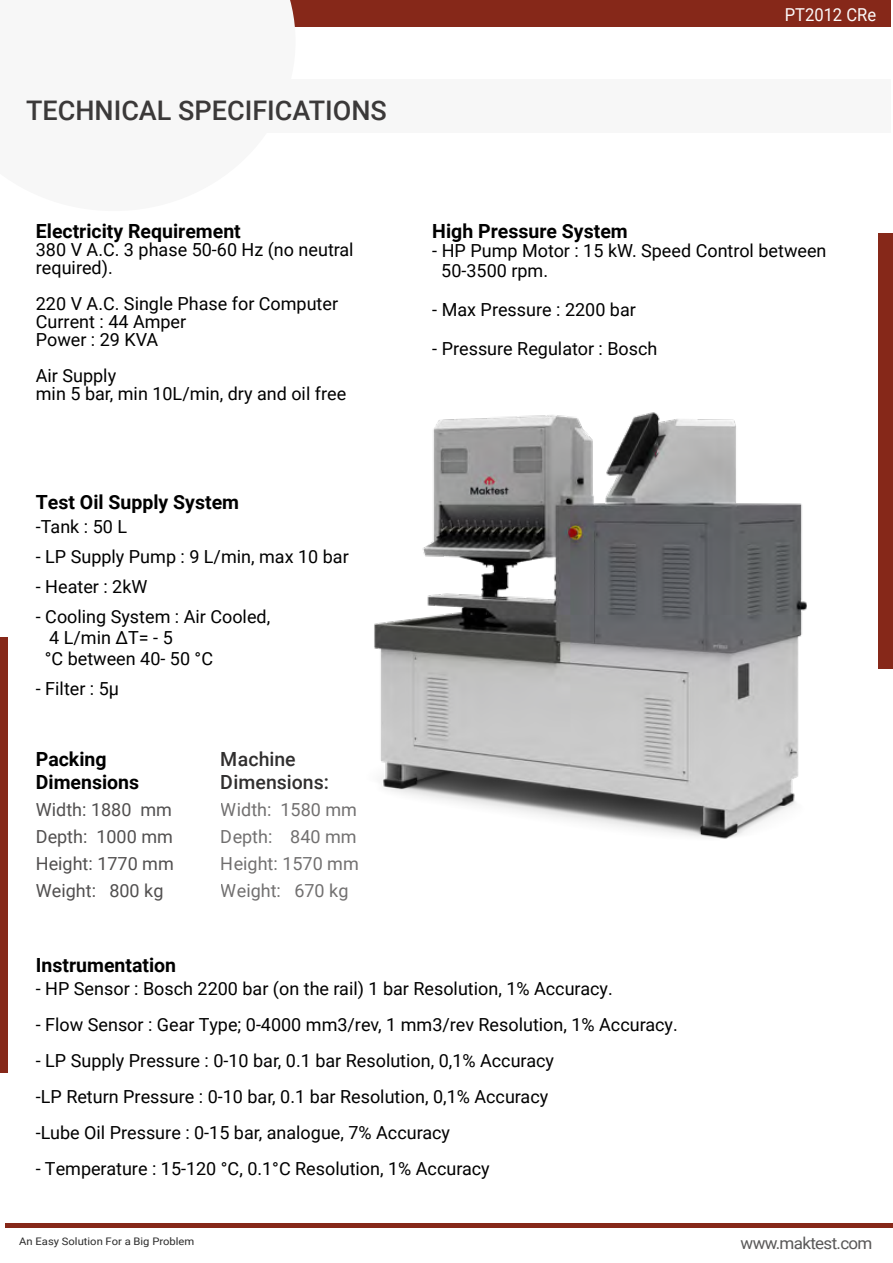
<style>
.page{position:relative;width:893px;height:1263px;background:#fff}
.page>*{position:absolute;margin:0;border:0;box-sizing:border-box;transform-origin:0 0}
.t1{font:500 27px "Roboto";color:#3b3939}
.t2{font:700 19.5px "Roboto";color:#000}
.t3{font:500 19.5px/23.4px "Roboto";color:#030101}
.t4{font:18px/18px "Roboto";color:#000}
.t5{font:18px "Roboto";color:#514f4f}
.t6{font:18px/27px "Roboto";color:#525050;text-align:justify}
.t7{font:17.85px "Roboto";color:#fcfafa;scale:.93 1}
.t8{font:16.5px "Roboto";letter-spacing:-.04em;color:#595858}
.t9{font:10.35px "Roboto";color:#2b2b2b;scale:1.08 1}
</style>
<div class="page">
<div style="left:879px;top:233px;width:14px;height:435px;background:#862819"></div>
<div style="left:0;top:0;width:890px;height:26px;background:#862819"></div>
<img style="left:374px;top:412px;width:433px;height:427px">
<div style="left:0;top:0;width:296px;height:27px;background:#f7f7f7"></div>
<div style="left:0;top:79px;width:890px;height:54px;background:#f7f7f7"></div>
<div style="left:0;top:638px;width:8px;height:435px;background:#862819"></div>
<div style="left:6px;top:1223px;width:887px;height:5px;background:#862819"></div>
<p class="t1" style="left:26px;top:92px;width:362px">TECHNICAL SPECIFICATIONS</p>
<p class="t2" style="left:36px;top:217px;width:207px">Electricity Requirement</p>
<p class="t4" style="left:36px;top:240px;width:319px">380 V A.C. 3 phase 50-60 Hz (no neutral required).</p>
<p class="t4" style="left:36px;top:294px;width:304px">220 V A.C. Single Phase for Computer</p>
<p class="t4" style="left:36px;top:312px;width:152px">Current : 44 Amper</p>
<p class="t4" style="left:36px;top:330px;width:124px">Power : 29 KVA</p>
<p class="t4" style="left:36px;top:366px;width:82px">Air Supply</p>
<p class="t4" style="left:36px;top:384px;width:312px">min 5 bar, min 10L/min, dry and oil free</p>
<p class="t2" style="left:36px;top:489px;width:205px">Test Oil Supply System</p>
<p class="t4" style="left:36px;top:517px;width:93px">-Tank : 50 L</p>
<p class="t4" style="left:36px;top:547px;width:314px">- LP Supply Pump : 9 L/min, max 10 bar</p>
<p class="t4" style="left:36px;top:577px;width:113px">- Heater : 2kW</p>
<p class="t4" style="left:36px;top:607px;width:236px">- Cooling System : Air Cooled,</p>
<p class="t4" style="left:49px;top:628px;width:125px">4 L/min ∆T= - 5</p>
<p class="t4" style="left:45px;top:649px;width:170px">°C between 40- 50 °C</p>
<p class="t4" style="left:36px;top:679px;width:85px">- Filter : 5µ</p>
<p class="t2" style="left:36px;top:745px;width:72px">Packing</p>
<p class="t2" style="left:36px;top:768px;width:105px">Dimensions</p>
<p class="t5" style="left:36px;top:797px;width:138px">Width: 1880 mm</p>
<p class="t5" style="left:36px;top:824px;width:138px">Depth: 1000 mm</p>
<p class="t5" style="left:36px;top:851px;width:139px">Height: 1770 mm</p>
<p class="t5" style="left:36px;top:878px;width:129px">Weight: 800 kg</p>
<p class="t3" style="left:221px;top:746px;width:110px">Machine<br>Dimensions:</p>
<p class="t6" style="left:221px;top:795px;width:139px">Width: 1580 mm Depth: 840 mm Height: 1570 mm Weight: 670 kg</p>
<p class="t7" style="left:785px;top:2px;width:100px">PT2012 CRe</p>
<p class="t2" style="left:432px;top:217px;width:197px">High Pressure System</p>
<p class="t4" style="left:441px;top:241px;width:387px;line-height:19.5px;text-indent:-9px">- HP Pump Motor : 15 kW. Speed Control between<br>50-3500 rpm.</p>
<p class="t4" style="left:432px;top:300px;width:205px">- Max Pressure : 2200 bar</p>
<p class="t4" style="left:432px;top:339px;width:227px">- Pressure Regulator : Bosch</p>
<p class="t2" style="left:36px;top:952px;width:142px">Instrumentation</p>
<p class="t4" style="left:36px;top:979px;width:578px">- HP Sensor : Bosch 2200 bar (on the rail) 1 bar Resolution, 1% Accuracy.</p>
<p class="t4" style="left:36px;top:1015px;width:643px">- Flow Sensor : Gear Type; 0-4000 mm3/rev, 1 mm3/rev Resolution, 1% Accuracy.</p>
<p class="t4" style="left:36px;top:1051px;width:520px">- LP Supply Pressure : 0-10 bar, 0.1 bar Resolution, 0,1% Accuracy</p>
<p class="t4" style="left:36px;top:1087px;width:514px">-LP Return Pressure : 0-10 bar, 0.1 bar Resolution, 0,1% Accuracy</p>
<p class="t4" style="left:36px;top:1123px;width:416px">-Lube Oil Pressure : 0-15 bar, analogue, 7% Accuracy</p>
<p class="t4" style="left:36px;top:1159px;width:455px">- Temperature : 15-120 °C, 0.1°C Resolution, 1% Accuracy</p>
<p class="t9" style="left:19px;top:1234px;width:164px">An Easy Solution For a Big Problem</p>
<p class="t8" style="left:741px;top:1231px;width:133px">www.maktest.com</p>
</div>
